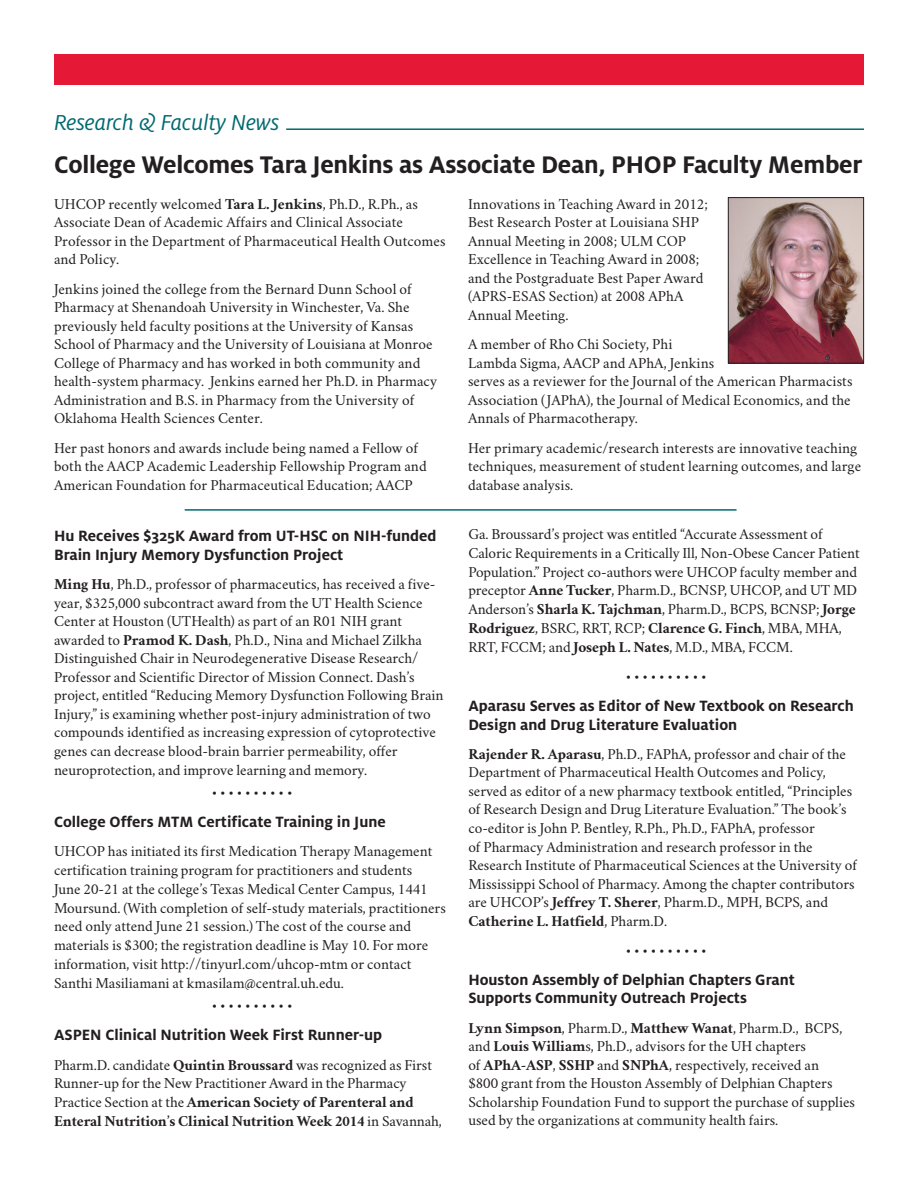
<style>
.page{position:relative;width:918px;height:1188px;background:#fff}
.page>*{position:absolute;margin:0;border:0;box-sizing:border-box;transform-origin:0 0}
.t1{font:700 26.7px "Milo OT";letter-spacing:-.01em;color:#231f20}
.t2{font:italic 24px "Milo OT";letter-spacing:-.005em;color:#006a71}
.Body_Text{font:700 16.5px/18.8px "Milo OT";color:#231f20}
.Body_Text-2{font:15.3px/18.6px "Crimson";color:#231f20}
.Body_Text-3{font:15px "Crimson";color:#231f20}
.s1{font-weight:700}
</style>
<div class="page">
<hr style="left:286px;top:128px;width:578px;height:2px;background:#006a71">
<div style="left:54px;top:54px;width:810px;height:31px;background:#e51836"></div>
<img style="left:730px;top:199px;width:132px;height:163px">
<div style="left:728px;top:197px;width:136px;height:167px;border:1px solid #231f20"></div>
<hr style="left:185px;top:509px;width:552px;height:2px;background:#006a71">
<p class="t2" style="left:54px;top:109px;width:227px">Research &amp; Faculty News</p>
<p class="t1" style="left:54px;top:150px;width:810px">College Welcomes Tara Jenkins as Associate Dean, PHOP Faculty Member</p>
<p class="Body_Text-2" style="left:54px;top:193px;width:393px">UHCOP recently welcomed <span class="s1">Tara L. Jenkins</span>, Ph.D., R.Ph., as Associate Dean of Academic Affairs and Clinical Associate Professor in the Department of Pharmaceutical Health Outcomes and Policy.</p>
<p class="Body_Text-2" style="left:54px;top:278px;width:385px">Jenkins joined the college from the Bernard Dunn School of Pharmacy at Shenandoah University in Winchester, Va. She previously held faculty positions at the University of Kansas School of Pharmacy and the University of Louisiana at Monroe College of Pharmacy and has worked in both community and health-system pharmacy. Jenkins earned her Ph.D. in Pharmacy Administration and B.S. in Pharmacy from the University of Oklahoma Health Sciences Center.</p>
<p class="Body_Text-2" style="left:54px;top:437px;width:374px">Her past honors and awards include being named a Fellow of both the AACP Academic Leadership Fellowship Program and<br>American Foundation for Pharmaceutical Education; AACP</p>
<p class="Body_Text-2" style="left:468px;top:193px;width:241px">Innovations in Teaching Award in 2012; Best Research Poster at Louisiana SHP Annual Meeting in 2008; ULM COP Excellence in Teaching Award in 2008; and the Postgraduate Best Paper Award (APRS-ESAS Section) at 2008 APhA Annual Meeting.</p>
<p class="Body_Text-2" style="left:468px;top:333px;width:386px">A member of Rho Chi Society, Phi<br>Lambda Sigma, AACP and APhA, Jenkins<br>serves as a reviewer for the Journal of the American Pharmacists Association (JAPhA), the Journal of Medical Economics, and the Annals of Pharmacotherapy.</p>
<p class="Body_Text-2" style="left:468px;top:437px;width:395px">Her primary academic/research interests are innovative teaching techniques, measurement of student learning outcomes, and large database analysis.</p>
<p class="Body_Text" style="left:54px;top:527px;width:384px">Hu Receives $325K Award from UT-HSC on NIH-funded<br>Brain Injury Memory Dysfunction Project</p>
<p class="Body_Text-2" style="left:54px;top:573px;width:391px"><span class="s1">Ming Hu</span>, Ph.D., professor of pharmaceutics, has received a five&shy;year, $325,000 subcontract award from the UT Health Science Center at Houston (UTHealth) as part of an R01 NIH grant awarded to <span class="s1">Pramod K. Dash</span>, Ph.D., Nina and Michael Zilkha Distinguished Chair in Neurodegenerative Disease Research/ Professor and Scientific Director of Mission Connect. Dash’s project, entitled “Reducing Memory Dysfunction Following Brain Injury,” is examining whether post-injury administration of two compounds identified as increasing expression of cytoprotective genes can decrease blood-brain barrier permeability, offer neuroprotection, and improve learning and memory.</p>
<p class="Body_Text-3" style="left:212px;top:780px;width:82px">• • • • • • • • • •</p>
<p class="Body_Text" style="left:54px;top:812px;width:333px">College Offers MTM Certificate Training in June</p>
<p class="Body_Text-2" style="left:54px;top:840px;width:393px">UHCOP has initiated its first Medication Therapy Management certification training program for practitioners and students<br>June 20-21 at the college’s Texas Medical Center Campus, 1441<br>Moursund. (With completion of self-study materials, practitioners need only attend June 21 session.) The cost of the course and materials is $300; the registration deadline is May 10. For more information, visit http://tinyurl.com/uhcop-mtm or contact Santhi Masiliamani at kmasilam@central.uh.edu.</p>
<p class="Body_Text-3" style="left:212px;top:994px;width:82px">• • • • • • • • • •</p>
<p class="Body_Text" style="left:54px;top:1025px;width:330px">ASPEN Clinical Nutrition Week First Runner-up</p>
<p class="Body_Text-2" style="left:54px;top:1053px;width:389px">Pharm.D. candidate <span class="s1">Quintin Broussard</span> was recognized as First Runner-up for the New Practitioner Award in the Pharmacy Practice Section at the <span class="s1">American Society of Parenteral and Enteral Nutrition’s Clinical Nutrition Week 2014</span> in Savannah,</p>
<p class="Body_Text-2" style="left:468px;top:523px;width:393px">Ga. Broussard’s project was entitled “Accurate Assessment of Caloric Requirements in a Critically Ill, Non-Obese Cancer Patient Population.” Project co-authors were UHCOP faculty member and preceptor <span class="s1">Anne Tucker</span>, Pharm.D., BCNSP, UHCOP, and UT MD Anderson’s <span class="s1">Sharla K. Tajchman</span>, Pharm.D., BCPS, BCNSP; <span class="s1">Jorge Rodriguez</span>, BSRC, RRT, RCP; <span class="s1">Clarence G. Finch</span>, MBA, MHA, RRT, FCCM; and <span class="s1">Joseph L. Nates</span>, M.D., MBA, FCCM.</p>
<p class="Body_Text-3" style="left:626px;top:664px;width:82px">• • • • • • • • • •</p>
<p class="Body_Text" style="left:468px;top:696px;width:387px">Aparasu Serves as Editor of New Textbook on Research<br>Design and Drug Literature Evaluation</p>
<p class="Body_Text-2" style="left:468px;top:743px;width:390px"><span class="s1">Rajender R. Aparasu</span>, Ph.D., FAPhA, professor and chair of the Department of Pharmaceutical Health Outcomes and Policy, served as editor of a new pharmacy textbook entitled, “Principles of Research Design and Drug Literature Evaluation.” The book’s co-editor is John P. Bentley, R.Ph., Ph.D., FAPhA, professor<br>of Pharmacy Administration and research professor in the Research Institute of Pharmaceutical Sciences at the University of Mississippi School of Pharmacy. Among the chapter contributors are UHCOP’s <span class="s1">Jeffrey T. Sherer</span>, Pharm.D., MPH, BCPS, and <span class="s1">Catherine L. Hatfield</span>, Pharm.D.</p>
<p class="Body_Text-3" style="left:626px;top:938px;width:82px">• • • • • • • • • •</p>
<p class="Body_Text" style="left:468px;top:970px;width:328px">Houston Assembly of Delphian Chapters Grant<br>Supports Community Outreach Projects</p>
<p class="Body_Text-2" style="left:468px;top:1017px;width:388px"><span class="s1">Lynn Simpson</span>, Pharm.D., <span class="s1">Matthew Wanat</span>, Pharm.D., BCPS, and <span class="s1">Louis William</span>s, Ph.D., advisors for the UH chapters<br>of <span class="s1">APhA-ASP</span>, <span class="s1">SSHP</span> and <span class="s1">SNPhA</span>, respectively, received an<br>$800 grant from the Houston Assembly of Delphian Chapters Scholarship Foundation Fund to support the purchase of supplies used by the organizations at community health fairs.</p>
</div>
